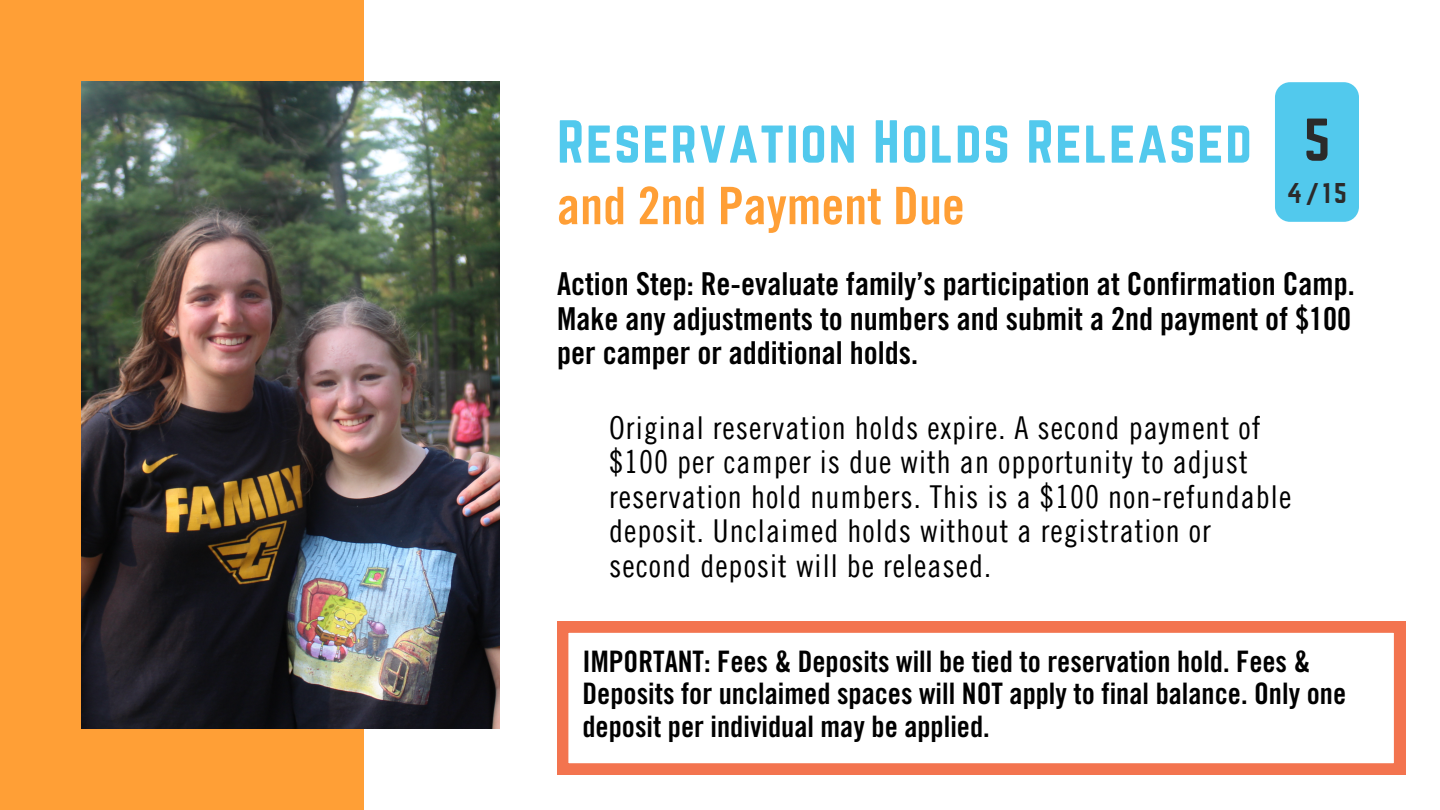
<style>
.page{position:relative;width:1440px;height:810px;background:#ff9f36}
.page>*{position:absolute;margin:0;border:0;box-sizing:border-box;transform-origin:0 0}
.t1{font:53px "Norwester";letter-spacing:.03em;color:#52c9ed}
.t2{font:52.8px "Norwester";color:#2b2a2a}
.t3{font:51.7px "Trade Gothic LT Std Bd Cn 20";color:#ff9f36}
.t4{font:31.6px/34.5px "Trade Gothic LT Cond Eighteen";letter-spacing:.03em;color:#000}
.t5{font:31.6px/34.5px "Trade Gothic LT Std Bd Cn 20";color:#000;text-align:justify}
.t6{font:29.6px/32.2px "Trade Gothic LT Std Bd Cn 20";color:#000}
.t7{font:25px "Norwester";color:#2b2a2a}
</style>
<div class="page">
<div style="left:364px;top:0;width:1076px;height:810px;background:#fff"></div>
<img style="left:81px;top:81px;width:419px;height:648px">
<div style="left:1275px;top:82px;width:84px;height:140px;background:#52c9ed;border-radius:15px"></div>
<svg style="left:557px;top:622px;width:848px;height:152px"></svg>
<p class="t1" style="left:557px;top:110px;width:696px">Reservation Holds Released</p>
<p class="t3" style="left:557px;top:187px;width:409px">and 2nd Payment Due</p>
<p class="t2" style="left:1304px;top:108px;width:28px">5</p>
<p class="t7" style="left:1287px;top:178px;width:61px">4/15</p>
<p class="t5" style="left:557px;top:271px;width:799px">Action Step: Re-evaluate family’s participation at Confirmation Camp.<br>Make any adjustments to numbers and submit a 2nd payment of $100 per camper or additional holds.</p>
<p class="t4" style="left:609px;top:410px;width:684px">Original reservation holds expire. A second payment of $100 per camper is due with an opportunity to adjust reservation hold numbers. This is a $100 non-refundable deposit. Unclaimed holds without a registration or second deposit will be released.</p>
<p class="t6" style="left:583px;top:649px;width:765px">IMPORTANT: Fees &amp; Deposits will be tied to reservation hold. Fees &amp;<br>Deposits for unclaimed spaces will NOT apply to final balance. Only one deposit per individual may be applied.</p>
</div>
